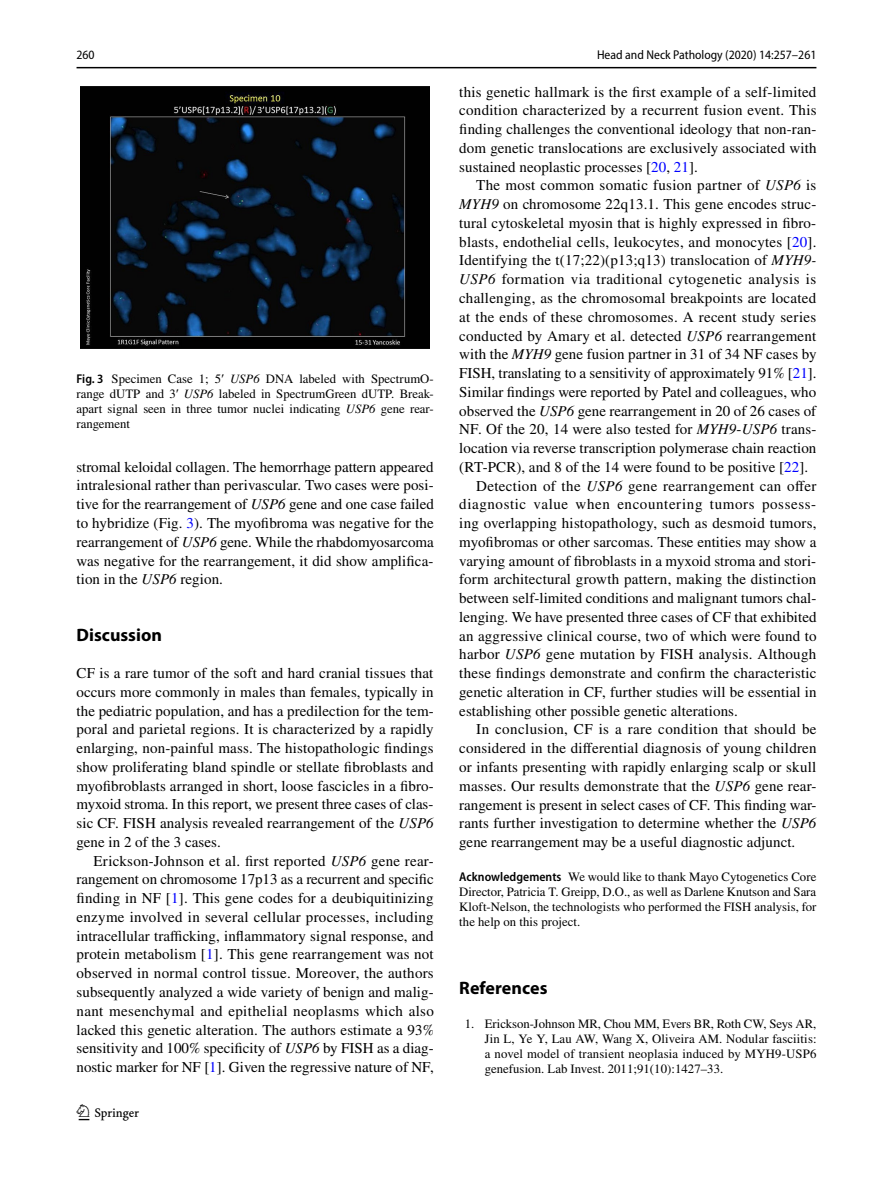
<style>
.page{position:relative;width:893px;height:1187px;background:#fff}
.page>*{position:absolute;margin:0;border:0;box-sizing:border-box;transform-origin:0 0}
.t1{font:22.5px "Springnew";color:#000}
.t2{font:700 18px "Myriad Pro";color:#000}
.t3{font:15px/18.8px "STIX";letter-spacing:.01em;color:#000;text-align:justify}
.t4{font:15px "STIX";letter-spacing:.03em;color:#000}
.t5{font:15px "STIX";letter-spacing:.04em;color:#000}
.t6{font:12.75px/15px "STIX";letter-spacing:.005em;color:#000;text-align:justify}
.t7{font:semi-condensed 12.75px "Myriad Pro";color:#000}
.s1{font-family:"Myriad Pro";font-weight:600;font-stretch:semi-condensed}
.s2{font-family:"Times New Roman"}
.s3{font-style:italic}
.s4{color:#00f}
</style>
<div class="page">
<hr style="left:77px;top:67px;width:739px;height:1px;background:#000">
<div style="left:77px;top:87px;width:357px;height:261px;background:linear-gradient(to bottom,#fff,#fff)"></div>
<img style="left:81px;top:87px;width:349px;height:261px">
<p class="t7" style="left:77px;top:48px;width:20px">260</p>
<p class="t7" style="left:597px;top:48px;width:221px">Head and Neck Pathology (2020) 14:257–261</p>
<p class="t6" style="left:77px;top:372px;width:359px"><span class="s1">Fig. 3</span> Specimen Case 1; 5<span class="s2">′</span> <span class="s3">USP6</span> DNA labeled with SpectrumO&shy;range dUTP and 3<span class="s2">′</span> <span class="s3">USP6</span> labeled in SpectrumGreen dUTP. Break&shy;apart signal seen in three tumor nuclei indicating <span class="s3">USP6</span> gene rear&shy;rangement</p>
<p class="t3" style="left:77px;top:458px;width:359px">stromal keloidal collagen. The hemorrhage pattern appeared intralesional rather than perivascular. Two cases were posi&shy;tive for the rearrangement of <span class="s3">USP6</span> gene and one case failed to hybridize (Fig. <span class="s4">3</span>). The myofibroma was negative for the rearrangement of <span class="s3">USP6</span> gene. While the rhabdomyosarcoma was negative for the rearrangement, it did show amplifica&shy;tion in the <span class="s3">USP6</span> region.</p>
<p class="t2" style="left:77px;top:622px;width:87px">Discussion</p>
<p class="t3" style="left:77px;top:664px;width:359px">CF is a rare tumor of the soft and hard cranial tissues that occurs more commonly in males than females, typically in the pediatric population, and has a predilection for the tem&shy;poral and parietal regions. It is characterized by a rapidly enlarging, non-painful mass. The histopathologic findings show proliferating bland spindle or stellate fibroblasts and myofibroblasts arranged in short, loose fascicles in a fibro&shy;myxoid stroma. In this report, we present three cases of clas&shy;sic CF. FISH analysis revealed rearrangement of the <span class="s3">USP6 </span>gene in 2 of the 3 cases.</p>
<p class="t3" style="left:77px;top:852px;width:359px;text-indent:17px">Erickson-Johnson et al. first reported <span class="s3">USP6</span> gene rear&shy;rangement on chromosome 17p13 as a recurrent and specific finding in NF [<span class="s4">1</span>]. This gene codes for a deubiquitinizing enzyme involved in several cellular processes, including intracellular trafficking, inflammatory signal response, and protein metabolism [<span class="s4">1</span>]. This gene rearrangement was not observed in normal control tissue. Moreover, the authors subsequently analyzed a wide variety of benign and malig&shy;nant mesenchymal and epithelial neoplasms which also lacked this genetic alteration. The authors estimate a 93% sensitivity and 100% specificity of <span class="s3">USP6</span> by FISH as a diag&shy;nostic marker for NF [<span class="s4">1</span>]. Given the regressive nature of NF,</p>
<h1 class="t1" style="left:79px;top:1104px;width:62px">1 3</h1>
<p class="t3" style="left:459px;top:83px;width:359px">this genetic hallmark is the first example of a self-limited condition characterized by a recurrent fusion event. This finding challenges the conventional ideology that non-ran&shy;dom genetic translocations are exclusively associated with sustained neoplastic processes [<span class="s4">20</span>, <span class="s4">21</span>].</p>
<p class="t3" style="left:476px;top:177px;width:342px">The most common somatic fusion partner of <span class="s3">USP6</span> is</p>
<p class="t3" style="left:459px;top:196px;width:359px"><span class="s3">MYH9</span> on chromosome 22q13.1. This gene encodes struc-</p>
<p class="t3" style="left:459px;top:214px;width:358px">tural cytoskeletal myosin that is highly expressed in fibro-</p>
<p class="t3" style="left:459px;top:233px;width:359px">blasts, endothelial cells, leukocytes, and monocytes [<span class="s4">20</span>].</p>
<p class="t3" style="left:459px;top:252px;width:359px">Identifying the t(17;22)(p13;q13) translocation of <span class="s3">MYH9-</span></p>
<p class="t4" style="left:459px;top:269px;width:359px"><span class="s3">USP6</span> formation via traditional cytogenetic analysis is</p>
<p class="t3" style="left:459px;top:289px;width:358px">challenging, as the chromosomal breakpoints are located</p>
<p class="t3" style="left:459px;top:308px;width:359px">at the ends of these chromosomes. A recent study series</p>
<p class="t3" style="left:459px;top:327px;width:359px">conducted by Amary et al. detected <span class="s3">USP6</span> rearrangement</p>
<p class="t3" style="left:459px;top:346px;width:359px">with the <span class="s3">MYH9</span> gene fusion partner in 31 of 34 NF cases by</p>
<p class="t3" style="left:459px;top:364px;width:359px">FISH, translating to a sensitivity of approximately 91% [<span class="s4">21</span>].</p>
<p class="t3" style="left:459px;top:383px;width:358px">Similar findings were reported by Patel and colleagues, who</p>
<p class="t3" style="left:459px;top:402px;width:358px">observed the <span class="s3">USP6</span> gene rearrangement in 20 of 26 cases of</p>
<p class="t3" style="left:459px;top:421px;width:359px">NF. Of the 20, 14 were also tested for <span class="s3">MYH9</span>-<span class="s3">USP6</span> trans-</p>
<p class="t3" style="left:459px;top:439px;width:359px">location via reverse transcription polymerase chain reaction</p>
<p class="t3" style="left:459px;top:458px;width:350px">(RT-PCR), and 8 of the 14 were found to be positive [<span class="s4">22</span>].</p>
<p class="t3" style="left:476px;top:477px;width:342px">Detection of the <span class="s3">USP6</span> gene rearrangement can offer</p>
<p class="t5" style="left:459px;top:494px;width:358px">diagnostic value when encountering tumors possess-</p>
<p class="t3" style="left:459px;top:514px;width:359px">ing overlapping histopathology, such as desmoid tumors,</p>
<p class="t3" style="left:459px;top:533px;width:359px">myofibromas or other sarcomas. These entities may show a</p>
<p class="t3" style="left:459px;top:552px;width:359px">varying amount of fibroblasts in a myxoid stroma and stori-</p>
<p class="t3" style="left:459px;top:571px;width:359px">form architectural growth pattern, making the distinction</p>
<p class="t3" style="left:459px;top:589px;width:359px">between self-limited conditions and malignant tumors chal-</p>
<p class="t3" style="left:459px;top:608px;width:359px">lenging. We have presented three cases of CF that exhibited</p>
<p class="t3" style="left:459px;top:627px;width:359px">an aggressive clinical course, two of which were found to</p>
<p class="t3" style="left:459px;top:646px;width:359px">harbor <span class="s3">USP6</span> gene mutation by FISH analysis. Although</p>
<p class="t3" style="left:459px;top:664px;width:359px">these findings demonstrate and confirm the characteristic</p>
<p class="t3" style="left:459px;top:683px;width:359px">genetic alteration in CF, further studies will be essential in</p>
<p class="t3" style="left:459px;top:702px;width:280px">establishing other possible genetic alterations.</p>
<p class="t3" style="left:476px;top:721px;width:342px">In conclusion, CF is a rare condition that should be</p>
<p class="t3" style="left:459px;top:739px;width:359px">considered in the differential diagnosis of young children</p>
<p class="t3" style="left:459px;top:758px;width:358px">or infants presenting with rapidly enlarging scalp or skull</p>
<p class="t3" style="left:459px;top:777px;width:359px">masses. Our results demonstrate that the <span class="s3">USP6</span> gene rear-</p>
<p class="t3" style="left:459px;top:796px;width:359px">rangement is present in select cases of CF. This finding war-</p>
<p class="t3" style="left:459px;top:814px;width:359px">rants further investigation to determine whether the <span class="s3">USP6</span></p>
<p class="t3" style="left:459px;top:833px;width:338px">gene rearrangement may be a useful diagnostic adjunct.</p>
<p class="t6" style="left:459px;top:869px;width:359px"><span class="s1">Acknowledgements</span> We would like to thank Mayo Cytogenetics Core Director, Patricia T. Greipp, D.O., as well as Darlene Knutson and Sara Kloft-Nelson, the technologists who performed the FISH analysis, for the help on this project.</p>
<p class="t2" style="left:459px;top:976px;width:90px">References</p>
<p class="t6" style="left:485px;top:1016px;width:333px;text-indent:-20px">1. Erickson-Johnson MR, Chou MM, Evers BR, Roth CW, Seys AR, Jin L, Ye Y, Lau AW, Wang X, Oliveira AM. Nodular fasciitis: a novel model of transient neoplasia induced by MYH9-USP6 genefusion. Lab Invest. 2011;91(10):1427–33.</p>
</div>
